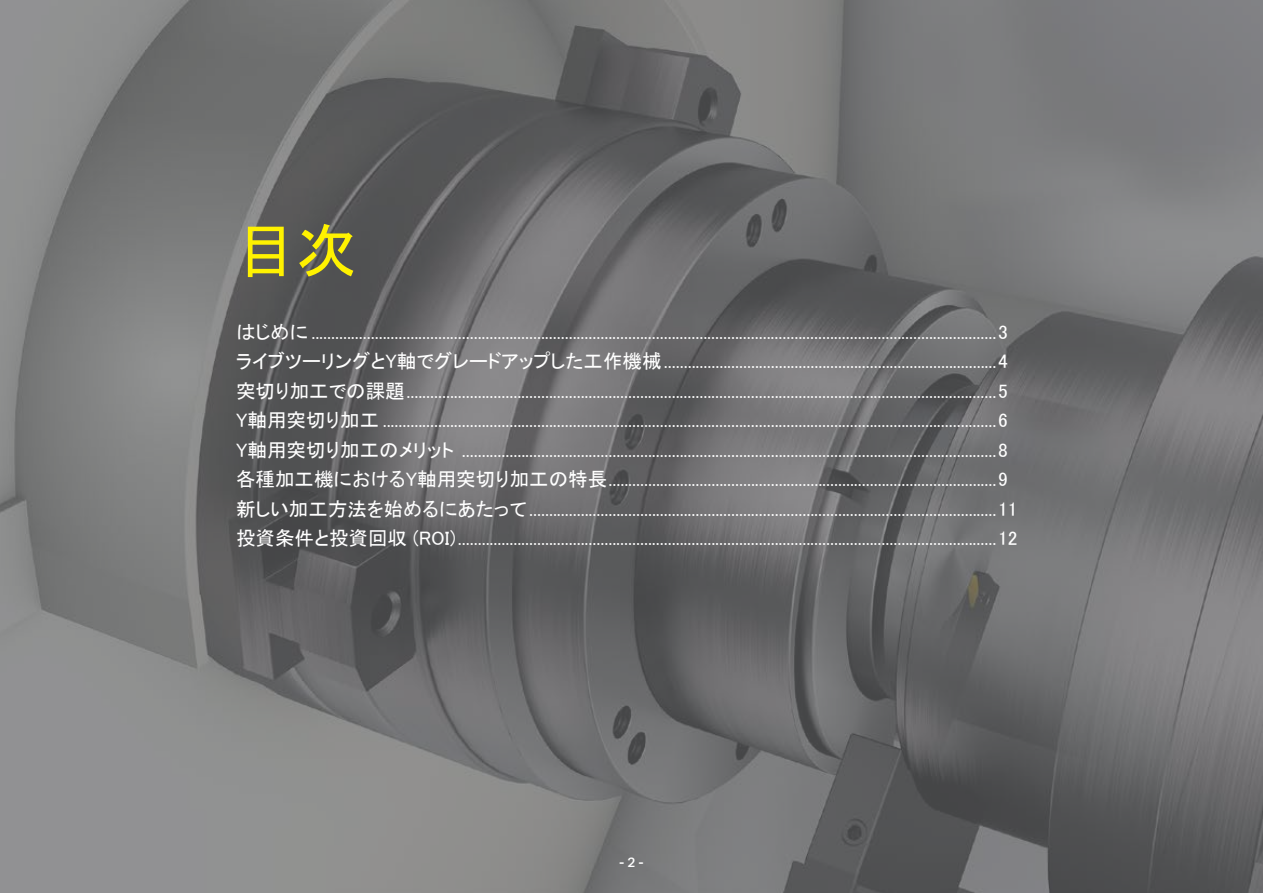
<style>
.page{position:relative;width:1263px;height:893px;background:#fff}
.page>*{position:absolute;margin:0;border:0;box-sizing:border-box;transform-origin:0 0}
.t1{font:60px "MS P Gothic";color:#fff200}
.t2{font:19.5px/29.5px "MS P Gothic";color:#fff}
.t3{font:500 13.5px "Aktiv Grotesk";color:#fff}
</style>
<div class="page">
<img style="left:0;top:0;width:1263px;height:893px">
<h1 class="t1" style="left:236px;top:221px;width:121px">目次</h1>
<p class="t2" style="left:236px;top:317px;width:783px">はじめに .............................................................................................................................................................................3ライブツーリングとY軸でグレードアップした工作機械....................................................................................4突切り加工での課題.....................................................................................................................................................5<br>Y軸用突切り加工 ...........................................................................................................................................................6<br>Y軸用突切り加工のメリット .......................................................................................................................................8各種加工機におけるY軸用突切り加工の特長..................................................................................................9新しい加工方法を始めるにあたって......................................................................................................................11投資条件と投資回収 (ROI)........................................................................................................................................12</p>
<p class="t3" style="left:619px;top:854px;width:26px">- 2 -</p>
</div>
